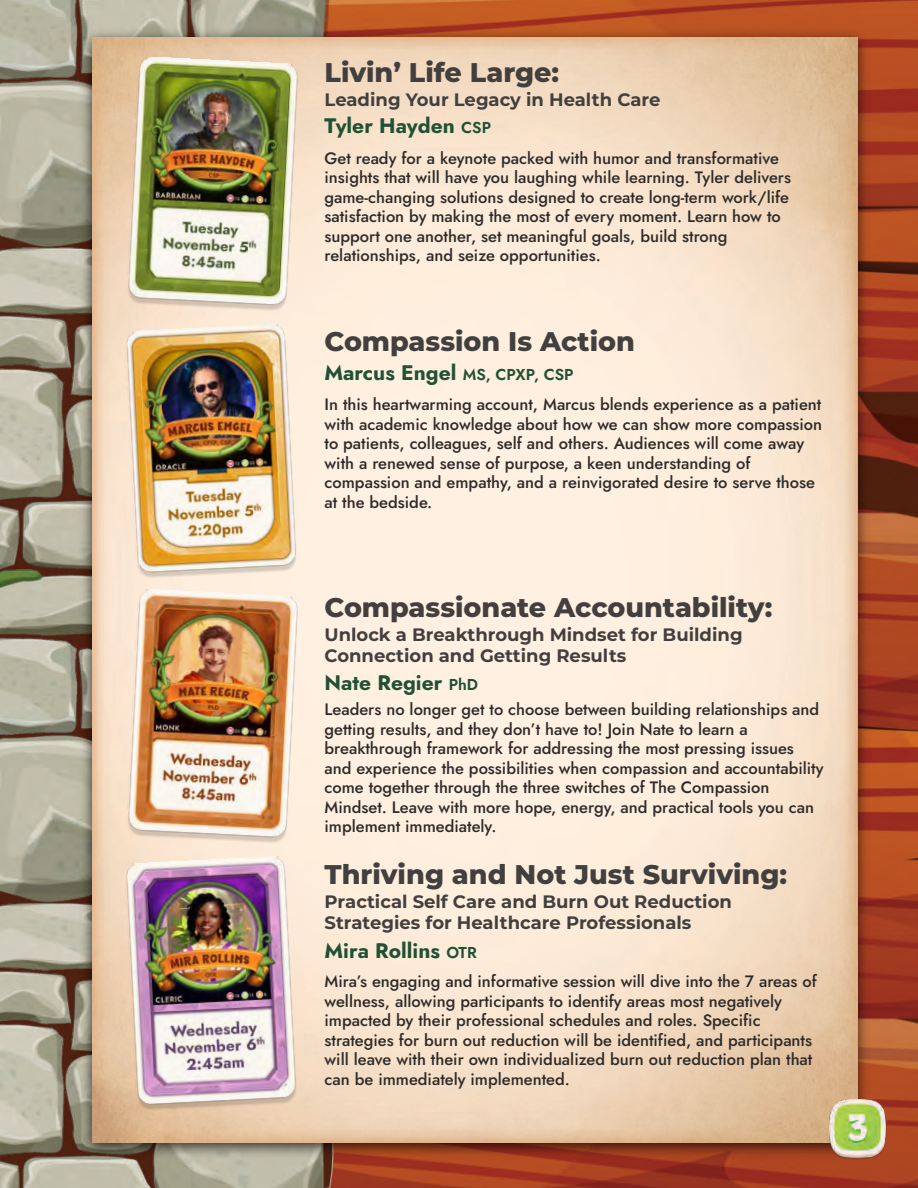
<style>
.page{position:relative;width:918px;height:1188px;background:#fff}
.page>*{position:absolute;margin:0;border:0;box-sizing:border-box;transform-origin:0 0}
.t1{font:800 27px "Montserrat";color:#41403f}
.t2{font:700 21px "Jost";color:#215134}
.t3{font:700 18px/21px "Montserrat";color:#41403f}
.t4{font:500 16.5px/19.5px "Jost";color:#2d2b2a}
.s1{font-weight:600;font-size:15.75px}
</style>
<div class="page">
<img style="left:345px;top:0;width:573px;height:1188px">
<img style="left:0;top:0;width:330px;height:1188px">
<img style="left:79px;top:27px;width:792px;height:1132px">
<img style="left:92px;top:38px;width:765px;height:1104px">
<img style="left:126px;top:57px;width:174px;height:257px">
<img style="left:125px;top:324px;width:175px;height:257px">
<img style="left:126px;top:589px;width:174px;height:257px">
<img style="left:125px;top:856px;width:175px;height:257px">
<img style="left:830px;top:1099px;width:57px;height:60px">
<h1 class="t1" style="left:325px;top:56px;width:236px">Livin’ Life Large:</h1>
<p class="t3" style="left:325px;top:89px;width:337px">Leading Your Legacy in Health Care</p>
<p class="t2" style="left:325px;top:111px;width:168px">Tyler Hayden <span class="s1">CSP</span></p>
<p class="t4" style="left:325px;top:148px;width:468px">Get ready for a keynote packed with humor and transformative insights that will have you laughing while learning. Tyler delivers game-changing solutions designed to create long-term work/life satisfaction by making the most of every moment. Learn how to support one another, set meaningful goals, build strong relationships, and seize opportunities.</p>
<h1 class="t1" style="left:325px;top:325px;width:312px">Compassion Is Action</h1>
<p class="t2" style="left:325px;top:357px;width:251px">Marcus Engel <span class="s1">MS, CPXP, CSP</span></p>
<p class="t4" style="left:325px;top:395px;width:499px">In this heartwarming account, Marcus blends experience as a patient with academic knowledge about how we can show more compassion to patients, colleagues, self and others. Audiences will come away with a renewed sense of purpose, a keen understanding of compassion and empathy, and a reinvigorated desire to serve those at the bedside.</p>
<h1 class="t1" style="left:325px;top:591px;width:449px">Compassionate Accountability:</h1>
<p class="t3" style="left:325px;top:624px;width:420px">Unlock a Breakthrough Mindset for Building<br>Connection and Getting Results</p>
<p class="t2" style="left:325px;top:667px;width:155px">Nate Regier <span class="s1">PhD</span></p>
<p class="t4" style="left:325px;top:700px;width:501px">Leaders no longer get to choose between building relationships and getting results, and they don’t have to! Join Nate to learn a breakthrough framework for addressing the most pressing issues and experience the possibilities when compassion and accountability come together through the three switches of The Compassion Mindset. Leave with more hope, energy, and practical tools you can implement immediately.</p>
<h1 class="t1" style="left:325px;top:857px;width:464px">Thriving and Not Just Surviving:</h1>
<p class="t3" style="left:325px;top:891px;width:409px">Practical Self Care and Burn Out Reduction<br>Strategies for Healthcare Professionals</p>
<p class="t2" style="left:325px;top:935px;width:154px">Mira Rollins <span class="s1">OTR</span></p>
<p class="t4" style="left:325px;top:972px;width:494px">Mira’s engaging and informative session will dive into the 7 areas of wellness, allowing participants to identify areas most negatively impacted by their professional schedules and roles. Specific strategies for burn out reduction will be identified, and participants will leave with their own individualized burn out reduction plan that can be immediately implemented.</p>
</div>
